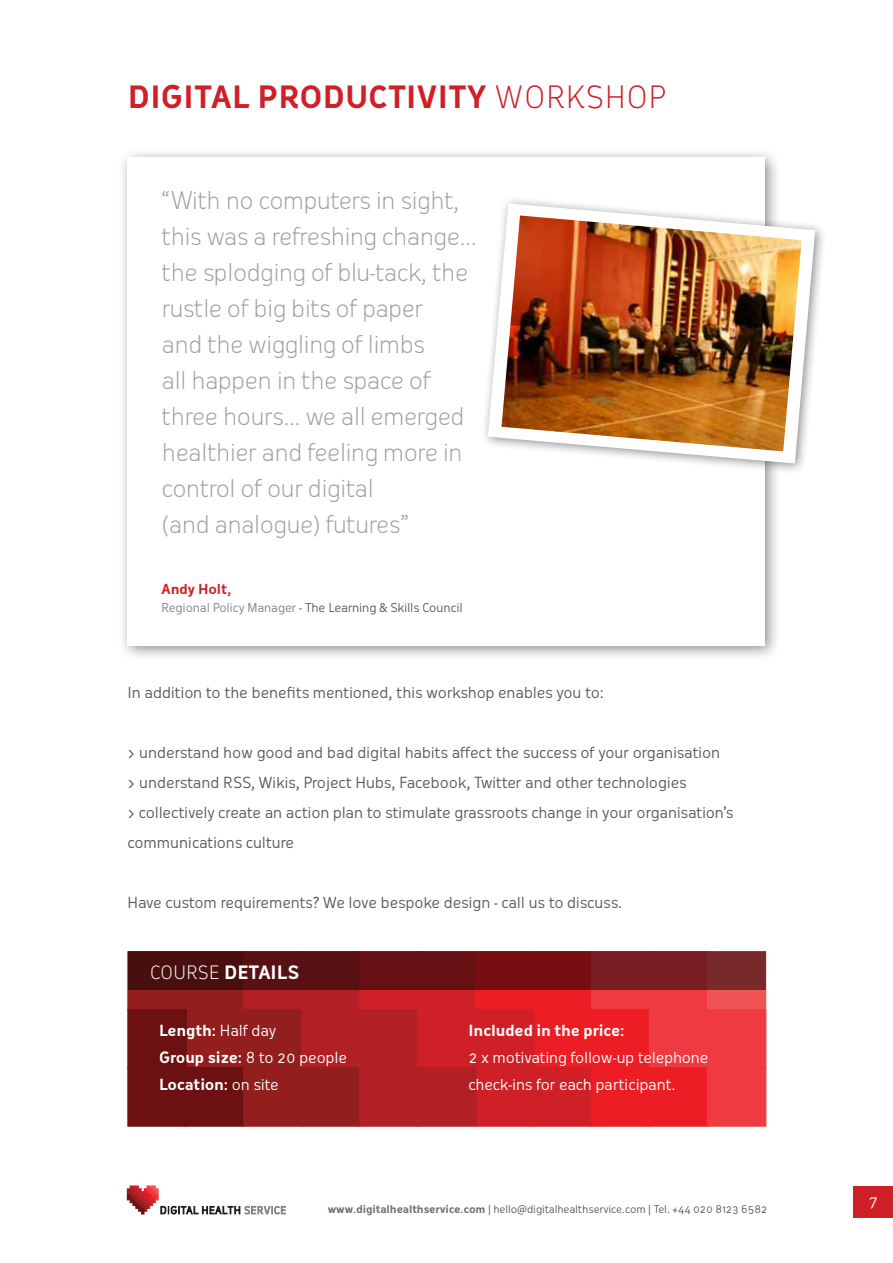
<style>
.page{position:relative;width:893px;height:1263px;background:#fff}
.page>*{position:absolute;margin:0;border:0;box-sizing:border-box;transform-origin:0 0}
.t1{font:700 30px "Oceania";letter-spacing:.015em;color:#cf2027}
.t2{font:300 30px "Oceania";color:#cf2027}
.t3{font:300 24px/36px "Oceania";letter-spacing:-.035em;color:#9d9fa2}
.t4{font:300 18px "Oceania";color:#fff}
.t5{font:700 18px "Oceania";color:#fff}
.t6{font:15px/30px "Oceania";letter-spacing:-.02em;color:#58595b}
.t7{font:700 15px/27px "Oceania";letter-spacing:-.02em;color:#fff}
.t8{font:15px/27px "Oceania";letter-spacing:-.02em;color:#fff}
.t9{font:700 13.5px "Oceania";color:#cf2027}
.t10{font:12px "Oceania";letter-spacing:-.015em;color:#58595b}
.t11{font:10.5px "Oceania";letter-spacing:-.015em;color:#58595b}
.s1{font-weight:300}
.s2{color:#808285}
.s3{font-weight:700}
.s4{font-weight:400}
.s5{font-weight:700;color:#6d6e71}
</style>
<div class="page">
<svg style="left:127px;top:1186px;width:159px;height:28px"></svg>
<div style="left:854px;top:1186px;width:39px;height:31px;background:#cf2027"></div>
<div style="left:117px;top:147px;width:664px;height:514px;background:#000;opacity:.45"></div>
<div style="left:128px;top:157px;width:637px;height:488px;background:#fff"></div>
<div style="left:185px;top:951px;width:60px;height:59px;background:#931e1e"></div>
<div style="left:243px;top:951px;width:60px;height:59px;background:#b22025"></div>
<div style="left:301px;top:951px;width:60px;height:59px;background:#b22025"></div>
<div style="left:359px;top:951px;width:59px;height:59px;background:#cf2027"></div>
<div style="left:417px;top:951px;width:59px;height:59px;background:#cf2027"></div>
<div style="left:128px;top:951px;width:59px;height:59px;background:#931e1e"></div>
<div style="left:533px;top:951px;width:59px;height:59px;background:#ed1d24"></div>
<div style="left:591px;top:951px;width:59px;height:59px;background:#ef3a42"></div>
<div style="left:649px;top:951px;width:59px;height:59px;background:#ef3a42"></div>
<div style="left:707px;top:952px;width:59px;height:58px;background:#f05354;border:1px solid #f05354"></div>
<div style="left:475px;top:951px;width:59px;height:59px;background:#ed1d24"></div>
<div style="left:185px;top:1009px;width:60px;height:59px;background:#931e1e"></div>
<div style="left:243px;top:1009px;width:60px;height:59px;background:#931e1e"></div>
<div style="left:301px;top:1009px;width:60px;height:59px;background:#b22025"></div>
<div style="left:359px;top:1009px;width:59px;height:59px;background:#b22025"></div>
<div style="left:128px;top:1009px;width:59px;height:59px;background:#6d1012"></div>
<div style="left:533px;top:1009px;width:59px;height:59px;background:#ed1d24;border:1px solid #ed1d24"></div>
<div style="left:591px;top:1009px;width:59px;height:59px;background:#ed1d24"></div>
<div style="left:649px;top:1009px;width:59px;height:59px;background:#ef3a42"></div>
<div style="left:707px;top:1009px;width:59px;height:59px;background:#ef3a42"></div>
<div style="left:475px;top:1009px;width:59px;height:59px;background:#cf2027"></div>
<div style="left:417px;top:1009px;width:59px;height:59px;background:#cf2027"></div>
<div style="left:185px;top:1067px;width:60px;height:59px;background:#6d1012"></div>
<div style="left:243px;top:1067px;width:60px;height:59px;background:#931e1e"></div>
<div style="left:301px;top:1067px;width:60px;height:59px;background:#931e1e"></div>
<div style="left:359px;top:1067px;width:59px;height:59px;background:#b22025"></div>
<div style="left:128px;top:1067px;width:59px;height:59px;background:#6d1012"></div>
<div style="left:533px;top:1067px;width:59px;height:59px;background:#cf2027"></div>
<div style="left:591px;top:1067px;width:59px;height:59px;background:#ed1d24"></div>
<div style="left:649px;top:1067px;width:59px;height:59px;background:#ed1d24"></div>
<div style="left:707px;top:1067px;width:59px;height:59px;background:#ef3a42"></div>
<div style="left:475px;top:1067px;width:59px;height:59px;background:#cf2027;border:1px solid #cf2027"></div>
<div style="left:417px;top:1067px;width:59px;height:59px;background:#b22025"></div>
<div style="left:128px;top:951px;width:637px;height:39px;background:linear-gradient(to right,#49090a,#831f23)"></div>
<div style="left:479px;top:195px;width:347px;height:279px;background:#000;opacity:.45"></div>
<svg style="left:488px;top:203px;width:327px;height:260px"></svg>
<img style="left:501px;top:215px;width:301px;height:236px">
<h1 class="t1" style="left:128px;top:79px;width:437px">Digital Productivity <span class="s1">Works</span></h1>
<h1 class="t2" style="left:605px;top:79px;width:64px">hop</h1>
<p class="t3" style="left:162px;top:182px;width:317px">“With no computers in sight, this was a refreshing change... the splodging of blu-tack, the rustle of big bits of paper<br>and the wiggling of limbs<br>all happen in the space of three hours... we all emerged healthier and feeling more in control of our digital<br>(and analogue) futures”</p>
<p class="t9" style="left:162px;top:581px;width:71px">Andy Holt,</p>
<p class="t10" style="left:162px;top:600px;width:303px"><span class="s2">Regional Policy Manager</span> - The Learning &amp; Skills Council</p>
<p class="t6" style="left:128px;top:677px;width:478px">In addition to the benefits mentioned, this workshop enables you to:</p>
<p class="t6" style="left:128px;top:737px;width:607px">&gt; understand how good and bad digital habits affect the success of your organisation<br>&gt; understand RSS, Wikis, Project Hubs, Facebook, Twitter and other technologies<br>&gt; collectively create an action plan to stimulate grassroots change in your organisation’s communications culture</p>
<p class="t6" style="left:128px;top:887px;width:496px">Have custom requirements? We love bespoke design - call us to discuss.</p>
<p class="t4" style="left:150px;top:961px;width:98px">COURSE <span class="s3">DETAIL</span></p>
<p class="t5" style="left:287px;top:961px;width:13px">S</p>
<p class="t7" style="left:159px;top:1016px;width:190px">Length: <span class="s4">Half day<br></span>Group size: <span class="s4">8 to 20 people<br></span>Location: <span class="s4">on site</span></p>
<p class="t7" style="left:469px;top:1016px;width:157px">I ncluded in the price:</p>
<p class="t8" style="left:469px;top:1043px;width:241px">2 x motivating follow-up telephone check-ins for each participant.</p>
<p class="t11" style="left:328px;top:1203px;width:441px"><span class="s5">www.digitalhealthservice.com</span> | hello@digitalhealthservice.com | Tel. +44 020 8123 6582</p>
<p class="t8" style="left:869px;top:1188px;width:10px">7</p>
</div>
